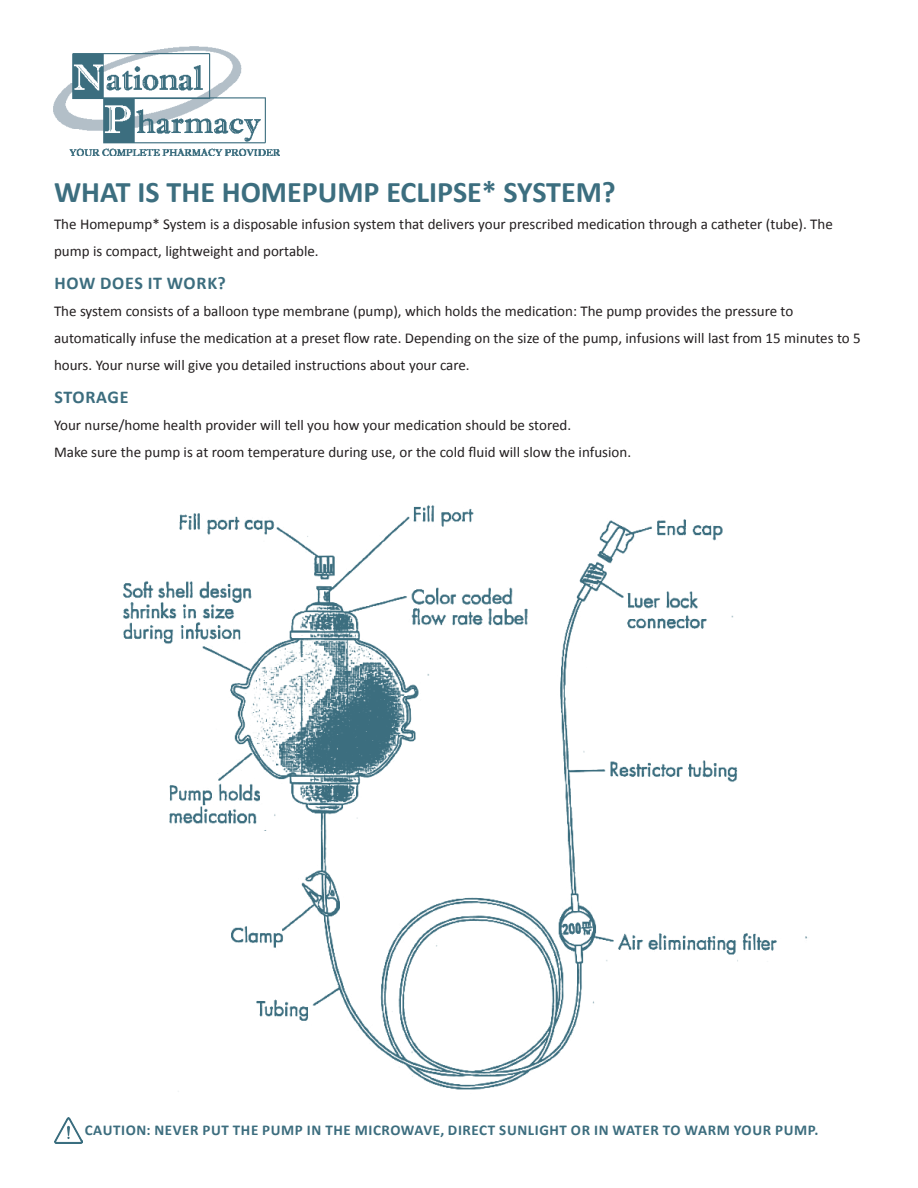
<style>
.page{position:relative;width:918px;height:1188px;background:#fff}
.page>*{position:absolute;margin:0;border:0;box-sizing:border-box;transform-origin:0 0}
.t1{font:700 30px "Calibri";color:#3c6e7f}
.t2{font:700 18px "Calibri";letter-spacing:.04em;color:#3c6d7e}
.t3{font:15px/27px "Calibri";color:#231f20}
.t4{font:700 15px "Calibri";letter-spacing:.04em;color:#3c6d7e}
</style>
<div class="page">
<img style="left:123px;top:505px;width:685px;height:587px">
<img style="left:53px;top:46px;width:226px;height:110px">
<img style="left:54px;top:1118px;width:29px;height:25px">
<p class="t1" style="left:54px;top:173px;width:563px">WHAT IS THE HOMEPUMP ECLIPSE* SYSTEM?</p>
<p class="t3" style="left:54px;top:211px;width:780px">The Homepump* System is a disposable infusion system that delivers your prescribed medication through a catheter (tube). The pump is compact, lightweight and portable.</p>
<p class="t2" style="left:54px;top:272px;width:173px">HOW DOES IT WORK?</p>
<p class="t3" style="left:54px;top:298px;width:808px">The system consists of a balloon type membrane (pump), which holds the medication: The pump provides the pressure to automatically infuse the medication at a preset flow rate. Depending on the size of the pump, infusions will last from 15 minutes to 5 hours. Your nurse will give you detailed instructions about your care.</p>
<p class="t2" style="left:54px;top:386px;width:76px">STORAGE</p>
<p class="t3" style="left:54px;top:412px;width:519px">Your nurse/home health provider will tell you how your medication should be stored.</p>
<p class="t3" style="left:54px;top:439px;width:579px">Make sure the pump is at room temperature during use, or the cold fluid will slow the infusion.</p>
<p class="t4" style="left:85px;top:1121px;width:735px">CAUTION: NEVER PUT THE PUMP IN THE MICROWAVE, DIRECT SUNLIGHT OR IN WATER TO WARM YOUR PUMP.</p>
</div>
